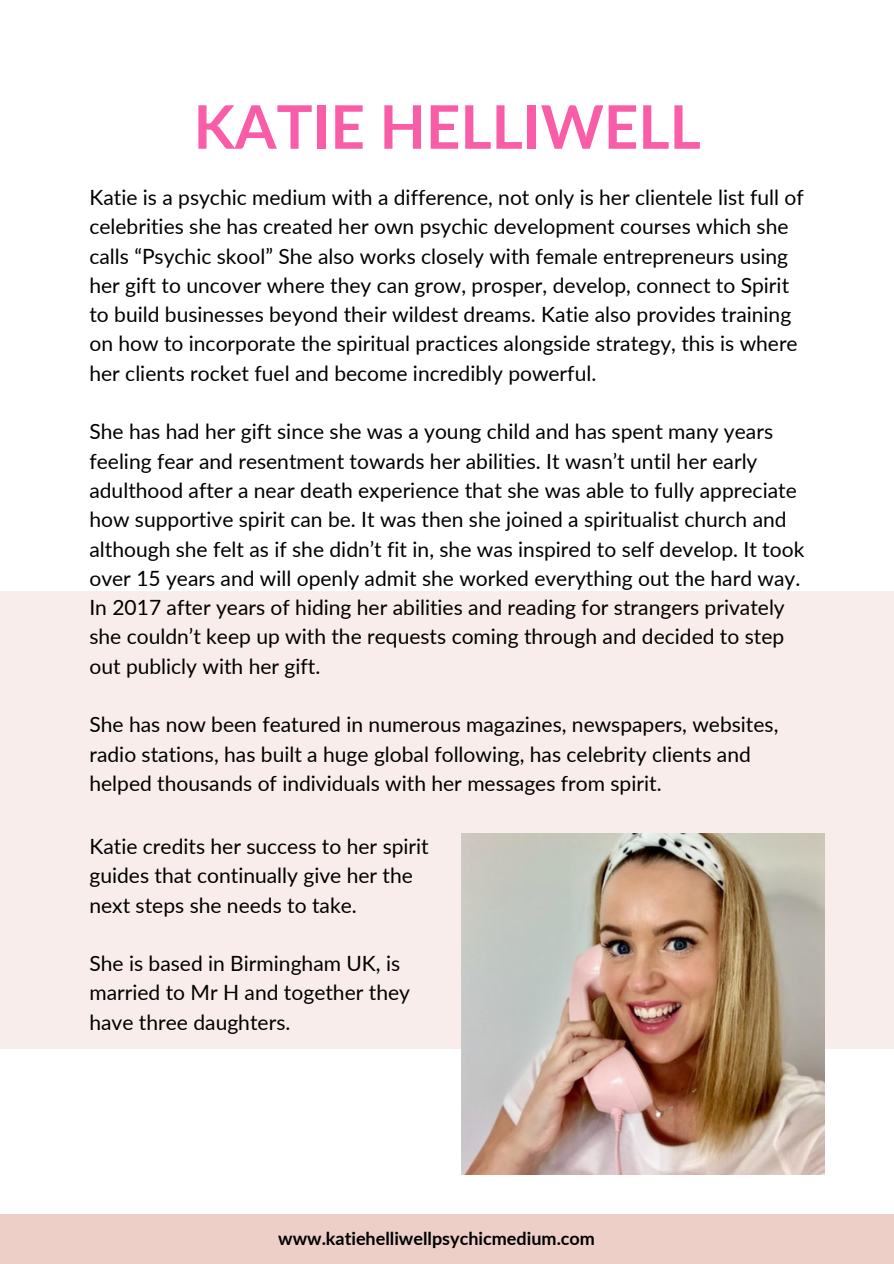
<style>
.page{position:relative;width:894px;height:1264px;background:#fff}
.page>*{position:absolute;margin:0;border:0;box-sizing:border-box;transform-origin:0 0}
.t1{font:700 60px "Lato";color:#fa5da7}
.t2{font:21px/29.2px "Lato";color:#000}
.t3{font:700 18px "Lato";color:#000}
</style>
<div class="page">
<div style="left:0;top:591px;width:893px;height:457px;background:#f8edea"></div>
<img style="left:461px;top:833px;width:363px;height:341px">
<div style="left:0;top:1214px;width:893px;height:49px;background:#edcfc7"></div>
<p class="t1" style="left:193px;top:89px;width:508px">KATIE HELLIWELL</p>
<p class="t2" style="left:89px;top:182px;width:715px">Katie is a psychic medium with a difference, not only is her clientele list full of celebrities she has created her own psychic development courses which she calls “Psychic skool” She also works closely with female entrepreneurs using her gift to uncover where they can grow, prosper, develop, connect to Spirit to build businesses beyond their wildest dreams. Katie also provides training on how to incorporate the spiritual practices alongside strategy, this is where her clients rocket fuel and become incredibly powerful.</p>
<p class="t2" style="left:89px;top:416px;width:716px">She has had her gift since she was a young child and has spent many years feeling fear and resentment towards her abilities. It wasn’t until her early adulthood after a near death experience that she was able to fully appreciate how supportive spirit can be. It was then she joined a spiritualist church and although she felt as if she didn’t fit in, she was inspired to self develop. It took over 15 years and will openly admit she worked everything out the hard way.</p>
<p class="t2" style="left:89px;top:592px;width:696px;text-align:justify">In 2017 after years of hiding her abilities and reading for strangers privately she couldn’t keep up with the requests coming through and decided to step out publicly with her gift.</p>
<p class="t2" style="left:89px;top:709px;width:690px">She has now been featured in numerous magazines, newspapers, websites, radio stations, has built a huge global following, has celebrity clients and helped thousands of individuals with her messages from spirit.</p>
<p class="t2" style="left:89px;top:831px;width:341px">Katie credits her success to her spirit guides that continually give her the next steps she needs to take.</p>
<p class="t2" style="left:89px;top:948px;width:322px">She is based in Birmingham UK, is married to Mr H and together they have three daughters.</p>
<p class="t3" style="left:278px;top:1227px;width:318px">www.katiehelliwellpsychicmedium.com</p>
</div>
